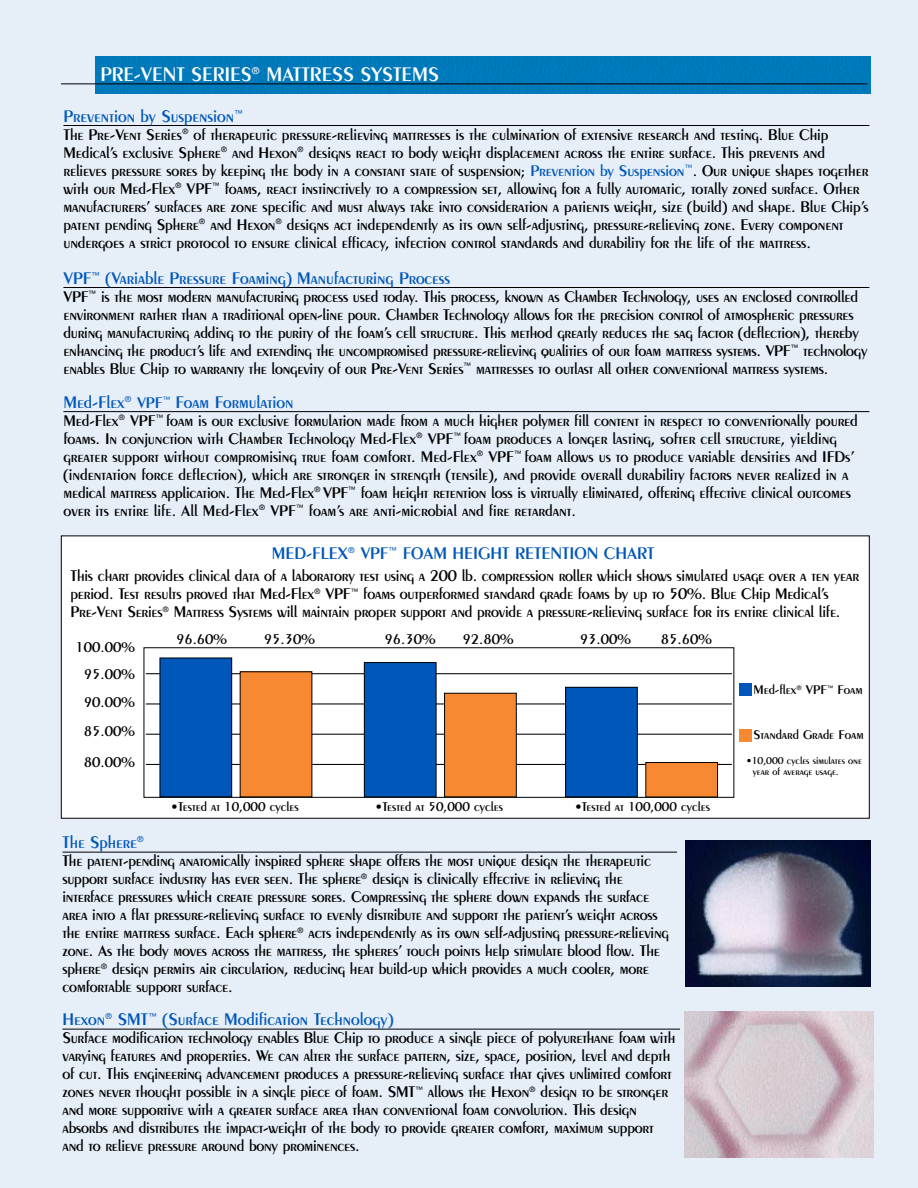
<style>
.page{position:relative;width:918px;height:1188px;background:#e6eef8}
.page>*{position:absolute;margin:0;border:0;box-sizing:border-box;transform-origin:0 0}
.t1{font:600 21px "Peignot";color:#fff}
.t2{font:600 18px "Peignot";color:#0057ba}
.t3{font:600 16.5px/18px "Peignot";letter-spacing:-.01em;color:#000}
.t4{font:600 15px/27px "Peignot";color:#000;text-align:center}
.t5{font:600 13.5px "Peignot";color:#000}
.t6{font:600 10.5px/10.5px "Peignot";color:#000}
.s1{color:#0057ba}
.s2{font-size:16.5px}
</style>
<div class="page">
<svg style="left:61px;top:535px;width:809px;height:318px;background:#f7f8f9"></svg>
<img style="left:686px;top:840px;width:185px;height:147px">
<hr style="left:63px;top:125px;width:806px;height:1px;background:#000">
<hr style="left:63px;top:287px;width:806px;height:1px;background:#000">
<hr style="left:63px;top:411px;width:806px;height:1px;background:#000">
<hr style="left:62px;top:1029px;width:618px;height:1px;background:#000">
<img style="left:685px;top:1011px;width:188px;height:147px">
<hr style="left:146px;top:673px;width:586px;height:1px;background:#000">
<hr style="left:146px;top:703px;width:586px;height:1px;background:#000">
<hr style="left:146px;top:734px;width:586px;height:1px;background:#000">
<hr style="left:146px;top:764px;width:586px;height:1px;background:#000">
<div style="left:144px;top:647px;width:590px;height:151px;border:1px solid #000"></div>
<div style="left:160px;top:658px;width:72px;height:139px;background:#0057ba"></div>
<div style="left:160px;top:658px;width:72px;height:139px;border:1px solid #000"></div>
<div style="left:240px;top:672px;width:72px;height:125px;background:#f88933"></div>
<div style="left:364px;top:663px;width:72px;height:134px;background:#0057ba"></div>
<div style="left:364px;top:662px;width:72px;height:135px;border:1px solid #000"></div>
<div style="left:445px;top:693px;width:71px;height:104px;background:#f88933"></div>
<div style="left:444px;top:693px;width:73px;height:104px;border:1px solid #000"></div>
<div style="left:566px;top:687px;width:71px;height:110px;background:#0057ba"></div>
<div style="left:565px;top:687px;width:73px;height:110px;border:1px solid #000"></div>
<div style="left:646px;top:763px;width:72px;height:34px;background:#f88933"></div>
<div style="left:645px;top:762px;width:73px;height:35px;border:1px solid #000"></div>
<div style="left:739px;top:683px;width:13px;height:13px;background:#0057ba"></div>
<div style="left:739px;top:729px;width:13px;height:13px;background:#f88933"></div>
<div style="left:95px;top:56px;width:776px;height:37px;background:#0079ba"></div>
<hr style="left:61px;top:83px;width:807px;height:1px;background:#000">
<p class="t1" style="left:101px;top:66px;width:340px">PRE-VENT SERIES<sup>®</sup> MATTRESS SYSTEMS</p>
<p class="t2" style="left:63px;top:109px;width:181px">Prevention by Suspension<sup>™</sup></p>
<p class="t3" style="left:63px;top:126px;width:807px">The Pre-Vent Series<sup>®</sup> of therapeutic pressure-relieving mattresses is the culmination of extensive research and testing. Blue Chip Medical’s exclusive Sphere<sup>®</sup> and Hexon<sup>®</sup> designs react to body weight displacement across the entire surface. This prevents and relieves pressure sores by keeping the body in a constant state of suspension; <span class="s1">Prevention by Suspension</span><sup>™</sup>. Our unique shapes together with our Med-Flex<sup>®</sup> VPF<sup>™</sup> foams, react instinctively to a compression set, allowing for a fully automatic, totally zoned surface. Other manufacturers’ surfaces are zone specific and must always take into consideration a patients weight, size (build) and shape. Blue Chip’s patent pending Sphere<sup>®</sup> and Hexon<sup>®</sup> designs act independently as its own self-adjusting, pressure-relieving zone. Every component undergoes a strict protocol to ensure clinical efficacy, infection control standards and durability for the life of the mattress.</p>
<p class="t2" style="left:63px;top:271px;width:388px">VPF<sup>™</sup> (Variable Pressure Foaming) Manufacturing Process</p>
<p class="t3" style="left:63px;top:288px;width:805px">VPF<sup>™</sup> is the most modern manufacturing process used today. This process, known as Chamber Technology, uses an enclosed controlled environment rather than a traditional open-line pour. Chamber Technology allows for the precision control of atmospheric pressures during manufacturing adding to the purity of the foam’s cell structure. This method greatly reduces the sag factor (deflection), thereby enhancing the product’s life and extending the uncompromised pressure-relieving qualities of our foam mattress systems. VPF<sup>™</sup> technology enables Blue Chip to warranty the longevity of our Pre-Vent Series<sup>™</sup> mattresses to outlast all other conventional mattress systems.</p>
<p class="t2" style="left:63px;top:395px;width:231px">Med-Flex<sup>®</sup> <span class="s2">VPF</span><sup>™</sup> Foam Formulation</p>
<p class="t3" style="left:63px;top:412px;width:796px">Med-Flex<sup>®</sup> VPF<sup>™</sup> foam is our exclusive formulation made from a much higher polymer fill content in respect to conventionally poured foams. In conjunction with Chamber Technology Med-Flex<sup>®</sup> VPF<sup>™</sup> foam produces a longer lasting, softer cell structure, yielding greater support without compromising true foam comfort. Med-Flex<sup>®</sup> VPF<sup>™</sup> foam allows us to produce variable densities and IFDs’ (indentation force deflection), which are stronger in strength (tensile), and provide overall durability factors never realized in a medical mattress application. The Med-Flex<sup>®</sup> VPF<sup>™</sup> foam height retention loss is virtually eliminated, offering effective clinical outcomes over its entire life. All Med-Flex<sup>®</sup> VPF<sup>™</sup> foam’s are anti-microbial and fire retardant.</p>
<p class="t2" style="left:272px;top:546px;width:384px">MED-FLEX<sup>®</sup> VPF<sup>™</sup> FOAM HEIGHT RETENTION CHART</p>
<p class="t3" style="left:70px;top:568px;width:790px">This chart provides clinical data of a laboratory test using a 200 lb. compression roller which shows simulated usage over a ten year period. Test results proved that Med-Flex<sup>®</sup> VPF<sup>™</sup> foams outperformed standard grade foams by up to 50%. Blue Chip Medical’s<br>Pre-Vent Series<sup>®</sup> Mattress Systems will maintain proper support and provide a pressure-relieving surface for its entire clinical life.</p>
<p class="t4" style="left:176px;top:626px;width:52px">96.60%</p>
<p class="t4" style="left:264px;top:626px;width:52px">95.30%</p>
<p class="t4" style="left:385px;top:626px;width:52px">96.30%</p>
<p class="t4" style="left:463px;top:626px;width:52px">92.80%</p>
<p class="t4" style="left:580px;top:626px;width:52px">93.00%</p>
<p class="t4" style="left:661px;top:626px;width:52px">85.60%</p>
<p class="t4" style="left:76px;top:634px;width:61px">100.00%<br>95.00%</p>
<p class="t4" style="left:84px;top:689px;width:52px;line-height:28.5px;text-align:left">90.00%<br>85.00%</p>
<p class="t4" style="left:84px;top:750px;width:52px">80.00%</p>
<p class="t5" style="left:753px;top:684px;width:111px">Med-flex<sup>®</sup> VPF<sup>™</sup> Foam</p>
<p class="t5" style="left:753px;top:729px;width:112px">Standard Grade Foam</p>
<p class="t6" style="left:753px;top:756px;width:111px;text-indent:-6px">•10,000 cycles simulates one year of average usage.</p>
<p class="t5" style="left:171px;top:802px;width:129px">•Tested at 10,000 cycles</p>
<p class="t5" style="left:376px;top:802px;width:129px">•Tested at 50,000 cycles</p>
<p class="t5" style="left:575px;top:802px;width:136px">•Tested at 100,000 cycles</p>
<p class="t2" style="left:62px;top:835px;width:83px">The Sphere<sup>®</sup></p>
<p class="t3" style="left:62px;top:853px;width:608px">The patent-pending anatomically inspired sphere shape offers the most unique design the therapeutic support surface industry has ever seen. The sphere<sup>®</sup> design is clinically effective in relieving the interface pressures which create pressure sores. Compressing the sphere down expands the surface area into a flat pressure-relieving surface to evenly distribute and support the patient’s weight across the entire mattress surface. Each sphere<sup>®</sup> acts independently as its own self-adjusting pressure-relieving zone. As the body moves across the mattress, the spheres’ touch points help stimulate blood flow. The sphere<sup>®</sup> design permits air circulation, reducing heat build-up which provides a much cooler, more comfortable support surface.</p>
<p class="t2" style="left:62px;top:1012px;width:332px">Hexon<sup>®</sup> SMT<sup>™</sup> (Surface Modification Technology)</p>
<p class="t3" style="left:62px;top:1030px;width:614px">Surface modification technology enables Blue Chip to produce a single piece of polyurethane foam with varying features and properties. We can alter the surface pattern, size, space, position, level and depth of cut. This engineering advancement produces a pressure-relieving surface that gives unlimited comfort zones never thought possible in a single piece of foam. SMT<sup>™</sup> allows the Hexon<sup>®</sup> design to be stronger and more supportive with a greater surface area than conventional foam convolution. This design absorbs and distributes the impact-weight of the body to provide greater comfort, maximum support and to relieve pressure around bony prominences.</p>
</div>
